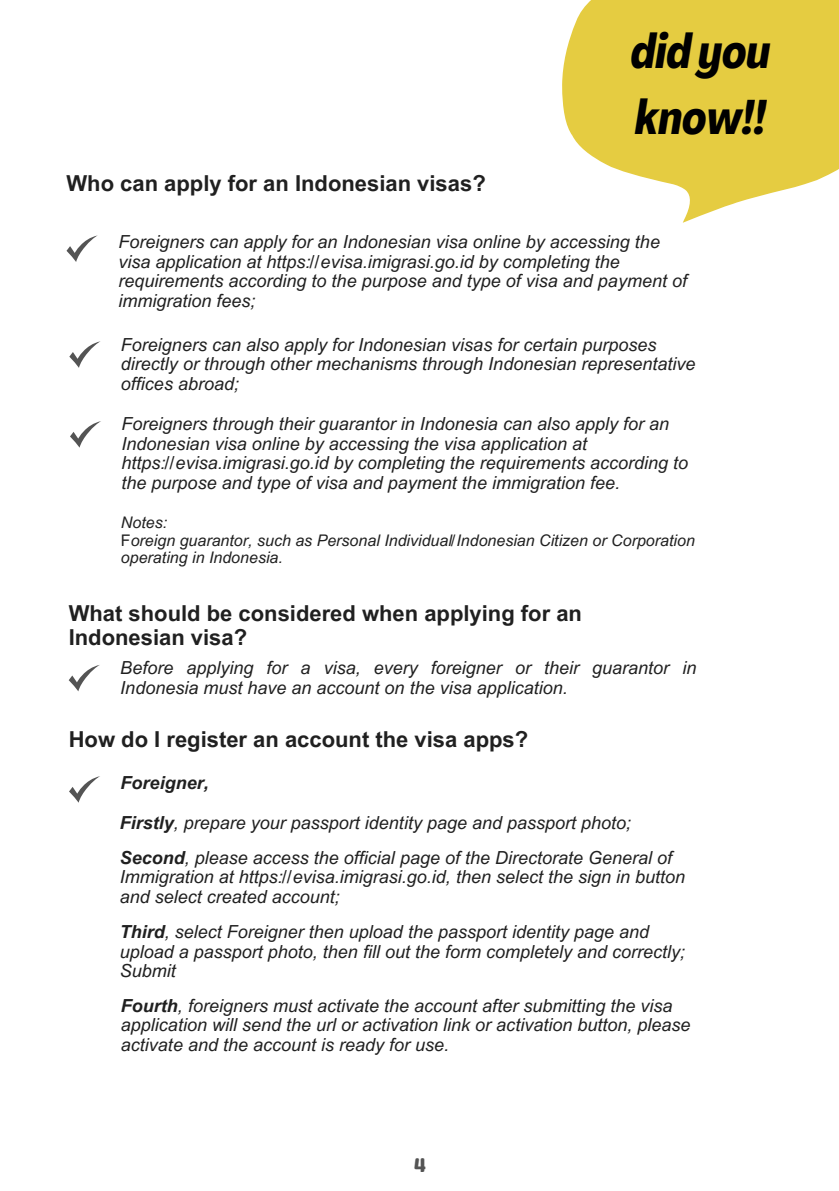
<style>
.page{position:relative;width:839px;height:1191px;background:#fff}
.page>*{position:absolute;margin:0;border:0;box-sizing:border-box;transform-origin:0 0}
.t1{font:italic 700 48px/66px "Agrandir Tight";color:#000}
.t2{font:700 22px/24px "Arial MT Pro";color:#202020}
.t3{font:20px "Genty Sans";color:#545454}
.t4{font:italic 18px/19.6px "Arial MT Pro";color:#202020}
.t5{font:italic 700 18px "Arial MT Pro";color:#202020}
.t6{font:italic 16px/17.4px "Arial MT Pro";color:#202020}
.s1{font-style:normal}
.s2{font-weight:700}
</style>
<div class="page">
<svg style="left:562px;top:0;width:276px;height:223px;fill:#e5cc41"></svg>
<svg style="left:66px;top:235px;width:32px;height:27px"></svg>
<svg style="left:69px;top:341px;width:32px;height:27px"></svg>
<svg style="left:70px;top:421px;width:31px;height:27px"></svg>
<svg style="left:69px;top:665px;width:31px;height:26px"></svg>
<svg style="left:69px;top:776px;width:31px;height:27px"></svg>
<p class="t1" style="left:631px;top:23px;width:141px">did you know!!</p>
<p class="t2" style="left:66px;top:174px;width:421px">Who can apply for an Indonesian visas?</p>
<p class="t4" style="left:118px;top:234px;width:570px">Foreigners can apply for an Indonesian visa online by accessing the visa application at https://evisa.imigrasi.go.id by completing the requirements according to the purpose and type of visa and payment of immigration fees;</p>
<p class="t4" style="left:121px;top:337px;width:576px">Foreigners can also apply for Indonesian visas for certain purposes directly or through other mechanisms through Indonesian representative offices abroad;</p>
<p class="t4" style="left:122px;top:417px;width:568px">Foreigners through their guarantor in Indonesia can also apply for an Indonesian visa online by accessing the visa application at https://evisa.imigrasi.go.id by completing the requirements according to the purpose and type of visa and payment the immigration fee.</p>
<p class="t6" style="left:121px;top:516px;width:48px">Notes:</p>
<p class="t6" style="left:121px;top:533px;width:575px"><span class="s1">F</span>oreign guarantor, such as Personal Individual/Indonesian Citizen or Corporation operating in Indonesia.</p>
<p class="t2" style="left:69px;top:604px;width:515px">What should be considered when applying for an<br>Indonesian visa?</p>
<p class="t4" style="left:120px;top:660px;width:577px">Before applying for a visa, every foreigner or their guarantor in<br>Indonesia must have an account on the visa application.</p>
<p class="t2" style="left:69px;top:730px;width:461px">How do I register an account the visa apps?</p>
<p class="t5" style="left:121px;top:776px;width:90px">Foreigner,</p>
<p class="t4" style="left:120px;top:815px;width:513px"><span class="s2">Firstly</span>, prepare your passport identity page and passport photo;</p>
<p class="t4" style="left:120px;top:850px;width:567px"><span class="s2">Second</span>, please access the official page of the Directorate General of<br>Immigration at https://evisa.imigrasi.go.id, then select the sign in button and select created account;</p>
<p class="t4" style="left:120px;top:924px;width:567px"><span class="s2">Third</span>, select Foreigner then upload the passport identity page and upload a passport photo, then fill out the form completely and correctly;<br>Submit</p>
<p class="t4" style="left:121px;top:998px;width:571px"><span class="s2">Fourth</span>, foreigners must activate the account after submitting the visa application will send the url or activation link or activation button, please activate and the account is ready for use.</p>
<p class="t3" style="left:413px;top:1153px;width:14px">4</p>
</div>
